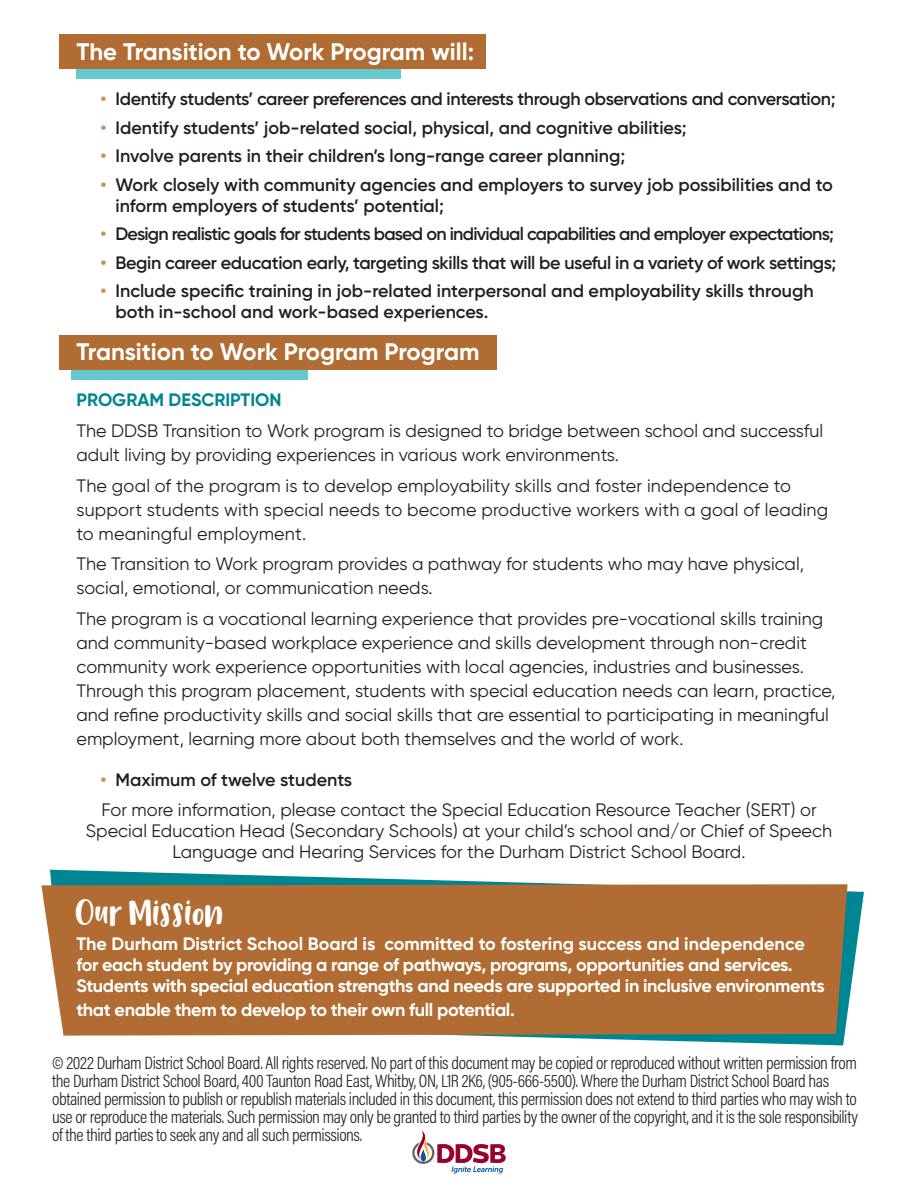
<style>
.page{position:relative;width:918px;height:1188px;background:#fff}
.page>*{position:absolute;margin:0;border:0;box-sizing:border-box;transform-origin:0 0}
.t1{font:27px "Camica";color:#fff}
.t2{font:700 24px "Gilroy";color:#fff}
.Body_Copy_First_Para{font:18px/24px "Gilroy";color:#231f20}
.P2{font:300 18px/18px "Acumin Pro Cond";letter-spacing:-.025em;color:#231f20}
.t3{font:600 18px/21px "Gilroy";color:#241e1b}
.Body_Copy_First_Para-2{font:700 18px/21px "Gilroy";letter-spacing:-.02em;color:#fff}
.t4{font:600 18px "Gilroy";letter-spacing:-.02em;color:#241e1b}
.t5{font:600 18px "Gilroy";letter-spacing:-.04em;color:#241e1b}
.t6{font:700 18px "Gilroy";color:#008592}
.s1{color:#c5905f}
</style>
<div class="page">
<div style="left:59px;top:35px;width:427px;height:34px;background:#b06c32"></div>
<div style="left:59px;top:335px;width:438px;height:35px;background:#b06c32"></div>
<div style="left:76px;top:69px;width:325px;height:10px;background:#64c8cc"></div>
<div style="left:72px;top:370px;width:236px;height:10px;background:#64c8cc"></div>
<svg style="left:50px;top:870px;width:814px;height:175px"></svg>
<div style="left:41px;top:884px;width:807px;height:152px;background:#b06c32"></div>
<svg style="left:412px;top:1130px;width:94px;height:44px"></svg>
<h2 class="t2" style="left:76px;top:37px;width:399px">The Transition to Work Program will:</h2>
<p class="t4" style="left:100px;top:88px;width:736px"><span class="s1">•</span> Identify students’ career preferences and interests through observations and conversation;</p>
<p class="t3" style="left:100px;top:117px;width:588px"><span class="s1">•</span> Identify students’ job-related social, physical, and cognitive abilities;</p>
<p class="t3" style="left:100px;top:146px;width:526px"><span class="s1">•</span> Involve parents in their children’s long-range career planning;</p>
<p class="t3" style="left:116px;top:174px;width:719px;text-indent:-15px"><span class="s1">•</span> Work closely with community agencies and employers to survey job possibilities and to inform employers of students’ potential;</p>
<p class="t5" style="left:100px;top:223px;width:735px"><span class="s1">•</span> Design realistic goals for students based on individual capabilities and employer expectations;</p>
<p class="t4" style="left:100px;top:251px;width:737px"><span class="s1">•</span> Begin career education early, targeting skills that will be useful in a variety of work settings;</p>
<p class="t3" style="left:116px;top:281px;width:700px;text-indent:-15px"><span class="s1">•</span> Include specific training in job-related interpersonal and employability skills through both in-school and work-based experiences.</p>
<h2 class="t2" style="left:76px;top:337px;width:404px">Transition to Work Program Program</h2>
<h3 class="t6" style="left:76px;top:389px;width:207px">PROGRAM DESCRIPTION</h3>
<p class="Body_Copy_First_Para" style="left:76px;top:418px;width:748px">The DDSB Transition to Work program is designed to bridge between school and successful adult living by providing experiences in various work environments.</p>
<p class="Body_Copy_First_Para" style="left:76px;top:473px;width:753px">The goal of the program is to develop employability skills and foster independence to support students with special needs to become productive workers with a goal of leading to meaningful employment.</p>
<p class="Body_Copy_First_Para" style="left:76px;top:552px;width:729px">The Transition to Work program provides a pathway for students who may have physical, social, emotional, or communication needs.</p>
<p class="Body_Copy_First_Para" style="left:76px;top:607px;width:761px">The program is a vocational learning experience that provides pre-vocational skills training and community-based workplace experience and skills development through non-credit community work experience opportunities with local agencies, industries and businesses.<br>Through this program placement, students with special education needs can learn, practice, and refine productivity skills and social skills that are essential to participating in meaningful employment, learning more about both themselves and the world of work.</p>
<p class="t3" style="left:100px;top:769px;width:253px"><span class="s1">•</span> Maximum of twelve students</p>
<p class="Body_Copy_First_Para" style="left:86px;top:799px;width:748px;line-height:21px;text-align:center">For more information, please contact the Special Education Resource Teacher (SERT) or<br>Special Education Head (Secondary Schools) at your child’s school and/or Chief of Speech<br>Language and Hearing Services for the Durham District School Board.</p>
<h4 class="t1" style="left:76px;top:894px;width:150px">Our Mission</h4>
<p class="Body_Copy_First_Para-2" style="left:76px;top:933px;width:750px">The Durham District School Board is committed to fostering success and independence for each student by providing a range of pathways, programs, opportunities and services.<br>Students with special education strengths and needs are supported in inclusive environments</p>
<p class="Body_Copy_First_Para-2" style="left:76px;top:999px;width:440px">that enable them to develop to their own full potential.</p>
<p class="P2" style="left:52px;top:1054px;width:807px">© 2022 Durham District School Board. All rights reserved. No part of this document may be copied or reproduced without written permission from the Durham District School Board, 400 Taunton Road East, Whitby, ON, L1R 2K6, (905-666-5500). Where the Durham District School Board has obtained permission to publish or republish materials included in this document, this permission does not extend to third parties who may wish to use or reproduce the materials. Such permission may only be granted to third parties by the owner of the copyright, and it is the sole responsibility of the third parties to seek any and all such permissions.</p>
</div>
